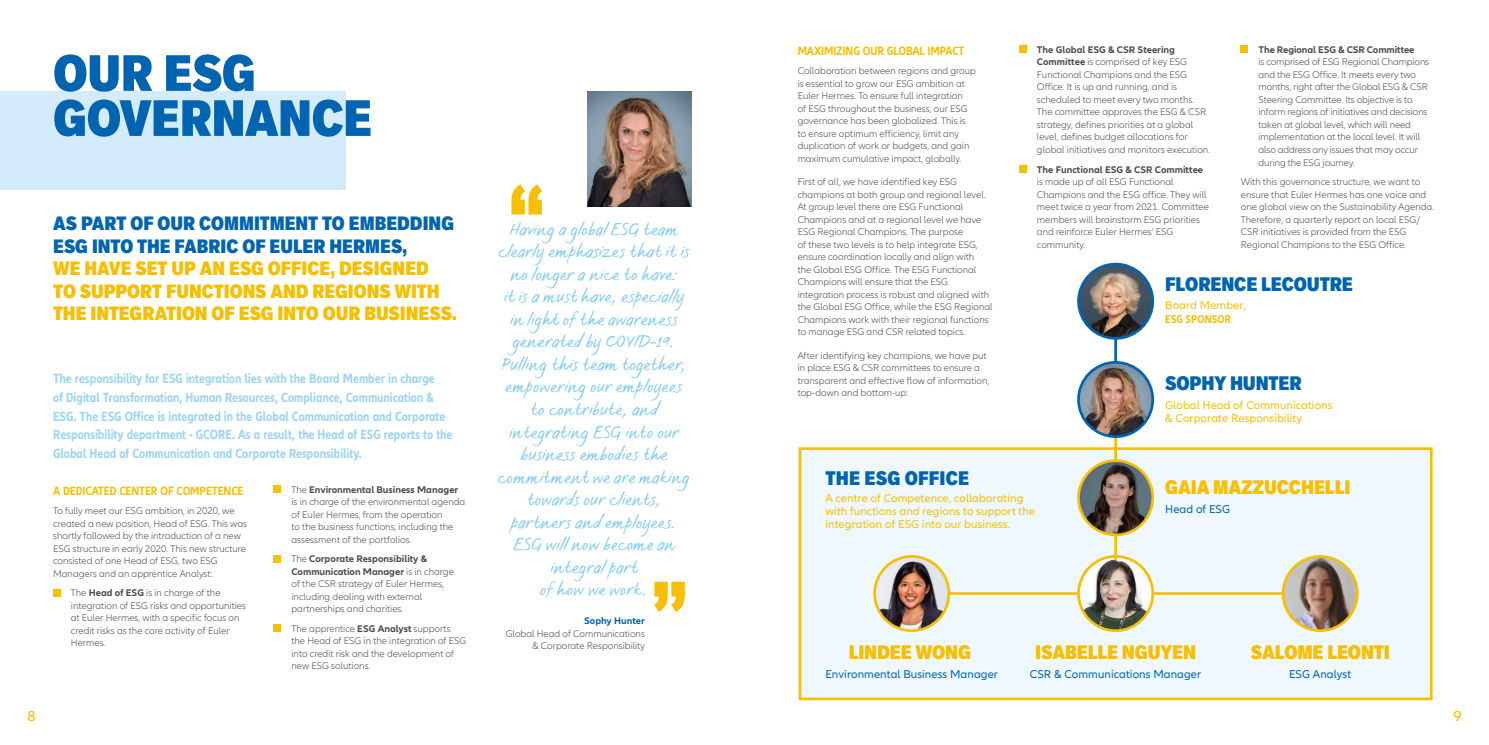
<style>
.page{position:relative;width:1489px;height:745px;background:#fff}
.page>*{position:absolute;margin:0;border:0;box-sizing:border-box;transform-origin:0 0}
.t1{font:900 condensed 50px/45px "Applied Sans Pro";letter-spacing:-.01em;color:#0064b0}
.t2{font:900 condensed 19.25px "Applied Sans Pro";letter-spacing:-.01em;color:#f7bf00}
.t3{font:900 condensed 19.25px "Applied Sans Pro";letter-spacing:-.01em;color:#0064b0}
.t4{font:900 condensed 19.25px "Applied Sans Pro";letter-spacing:.01em;color:#0064b0}
.t5{font:900 condensed 18.75px/22.5px "Applied Sans Pro";color:#f7bf00}
.t6{font:900 condensed 18.75px/22.5px "Applied Sans Pro";color:#0064b0}
.t7{font:17.5px/22.5px "FS Sammy";letter-spacing:.01em;color:#84ccf2;text-align:center}
.t8{font:15px "Allianz Neo";color:#f7bf00}
.t9{font:700 condensed 13.75px/18.8px "Allianz Neo";color:#9bd4f5}
.t10{font:700 condensed 12.5px "Allianz Neo";color:#f7bf00}
.t11{font:11.75px/13.1px "Allianz Neo";letter-spacing:.01em;color:#f7bf00}
.t12{font:11.75px "Allianz Neo";letter-spacing:.01em;color:#0064b0}
.t13{font:700 condensed 11.75px "Allianz Neo";letter-spacing:.01em;color:#f7bf00}
.t14{font:300 10px/12.5px "Allianz Neo";color:#4a4a49}
.t15{font:700 10px "Allianz Neo";letter-spacing:-.005em;color:#4a4a49}
.t16{font:700 10px "Allianz Neo";color:#0064b0}
.s1{font-weight:700}
</style>
<div class="page">
<div style="left:800px;top:448px;width:631px;height:250px;background:#eff8fe"></div>
<div style="left:798px;top:447px;width:634px;height:252px;border:3px solid #f7bf00"></div>
<hr style="left:948px;top:591px;width:334px;height:3px;background:#f7bf00">
<hr style="left:1114px;top:436px;width:2px;height:24px;background:#f7bf00">
<hr style="left:1114px;top:339px;width:2px;height:23px;background:#0064b0">
<img style="left:1078px;top:264px;width:74px;height:74px;border-radius:37px">
<div style="left:1077px;top:262px;width:76px;height:77px;border:3px solid #0064b0;border-radius:50%"></div>
<img style="left:1078px;top:362px;width:74px;height:74px;border-radius:37px">
<div style="left:1077px;top:361px;width:76px;height:76px;border:3px solid #0064b0;border-radius:50%"></div>
<img style="left:1078px;top:460px;width:74px;height:74px;border-radius:37px">
<div style="left:1077px;top:459px;width:76px;height:77px;border:3px solid #f7bf00;border-radius:50%"></div>
<img style="left:1078px;top:556px;width:74px;height:74px;border-radius:37px">
<div style="left:1077px;top:554px;width:76px;height:77px;border:3px solid #f7bf00;border-radius:50%"></div>
<img style="left:1282px;top:556px;width:75px;height:74px;border-radius:37px">
<div style="left:1281px;top:554px;width:77px;height:77px;border:3px solid #f7bf00;border-radius:50%"></div>
<hr style="left:1114px;top:534px;width:2px;height:24px;background:#f7bf00">
<img style="left:874px;top:556px;width:74px;height:74px;border-radius:37px">
<div style="left:873px;top:554px;width:77px;height:77px;border:3px solid #f7bf00;border-radius:50%"></div>
<div style="left:0;top:91px;width:346px;height:98px;background:#d4ebfb"></div>
<div style="left:53px;top:589px;width:7px;height:7px;background:#f7bf00"></div>
<div style="left:1019px;top:46px;width:7px;height:7px;background:#f7bf00"></div>
<div style="left:1019px;top:165px;width:7px;height:7px;background:#f7bf00"></div>
<div style="left:274px;top:485px;width:7px;height:7px;background:#f7bf00"></div>
<div style="left:274px;top:555px;width:7px;height:7px;background:#f7bf00"></div>
<div style="left:274px;top:624px;width:7px;height:7px;background:#f7bf00"></div>
<div style="left:1240px;top:46px;width:7px;height:7px;background:#f7bf00"></div>
<svg style="left:511px;top:184px;width:31px;height:30px"></svg>
<svg style="left:654px;top:581px;width:30px;height:30px"></svg>
<img style="left:587px;top:91px;width:104px;height:115px">
<h1 class="t1" style="left:53px;top:50px;width:320px">OUR ESG<br>GOVERNANCE</h1>
<h3 class="t6" style="left:53px;top:212px;width:402px">AS PART OF OUR COMMITMENT TO EMBEDDING<br>ESG INTO THE FABRIC OF EULER HERMES,</h3>
<h3 class="t5" style="left:53px;top:257px;width:405px">WE HAVE SET UP AN ESG OFFICE, DESIGNED<br>TO SUPPORT FUNCTIONS AND REGIONS WITH<br>THE INTEGRATION OF ESG INTO OUR BUSINESS.</h3>
<p class="t9" style="left:53px;top:369px;width:401px">The responsibility for ESG integration lies with the Board Member in charge<br>of Digital Transformation, Human Resources, Compliance, Communication &amp; ESG. The ESG Office is integrated in the Global Communication and Corporate Responsibility department - GCORE. As a result, the Head of ESG reports to the Global Head of Communication and Corporate Responsibility.</p>
<p class="t10" style="left:53px;top:483px;width:192px">A DEDICATED CENTER OF COMPETENCE</p>
<p class="t14" style="left:53px;top:504px;width:195px">To fully meet our ESG ambition, in 2020, we created a new position, Head of ESG. This was shortly followed by the introduction of a new ESG structure in early 2020. This new structure consisted of one Head of ESG, two ESG Managers and an apprentice Analyst:</p>
<p class="t14" style="left:71px;top:586px;width:177px">The <span class="s1">Head of ESG</span> is in charge of the integration of ESG risks and opportunities at Euler Hermes, with a specific focus on credit risks as the core activity of Euler Hermes.</p>
<p class="t14" style="left:291px;top:483px;width:175px">The <span class="s1">Environmental Business Manager </span>is in charge of the environmental agenda of Euler Hermes, from the operation<br>to the business functions, including the assessment of the portfolios.</p>
<p class="t14" style="left:291px;top:552px;width:164px">The <span class="s1">Corporate Responsibility &amp; Communication Manager</span> is in charge of the CSR strategy of Euler Hermes, including dealing with external partnerships and charities.</p>
<p class="t14" style="left:291px;top:622px;width:176px">The apprentice <span class="s1">ESG Analyst</span> supports the Head of ESG in the integration of ESG into credit risk and the development of new ESG solutions.</p>
<p class="t7" style="left:498px;top:217px;width:193px">Having a global ESG team clearly emphasizes that it is no longer a nice to have:<br>it is a must have, especially in light of the awareness generated by COVID-19.<br>Pulling this team together, empowering our employees to contribute, and integrating ESG into our business embodies the commitment we are making towards our clients, partners and employees.<br>ESG will now become an integral part<br>of how we work.</p>
<p class="t16" style="left:584px;top:614px;width:62px">Sophy Hunter</p>
<p class="t14" style="left:505px;top:627px;width:141px;text-align:right">Global Head of Communications &amp; Corporate Responsibility</p>
<p class="t10" style="left:797px;top:43px;width:168px">MAXIMIZING OUR GLOBAL IMPACT</p>
<p class="t14" style="left:797px;top:65px;width:180px">Collaboration between regions and group is essential to grow our ESG ambition at Euler Hermes. To ensure full integration<br>of ESG throughout the business, our ESG governance has been globalized. This is to ensure optimum efficiency, limit any duplication of work or budgets, and gain maximum cumulative impact, globally.</p>
<p class="t14" style="left:797px;top:176px;width:196px">First of all, we have identified key ESG champions at both group and regional level.<br>At group level there are ESG Functional Champions and at a regional level we have ESG Regional Champions. The purpose<br>of these two levels is to help integrate ESG, ensure coordination locally and align with<br>the Global ESG Office. The ESG Functional Champions will ensure that the ESG integration process is robust and aligned with the Global ESG Office, while the ESG Regional Champions work with their regional functions to manage ESG and CSR related topics.</p>
<p class="t14" style="left:797px;top:349px;width:193px">After identifying key champions, we have put in place ESG &amp; CSR committees to ensure a transparent and effective flow of information, top-down and bottom-up:</p>
<p class="t14" style="left:1036px;top:44px;width:175px"><span class="s1">The Global ESG &amp; CSR Steering Committee</span> is comprised of key ESG Functional Champions and the ESG Office. It is up and running, and is scheduled to meet every two months.<br>The committee approves the ESG &amp; CSR strategy, defines priorities at a global level, defines budget allocations for global initiatives and monitors execution.</p>
<p class="t15" style="left:1036px;top:163px;width:168px">The Functional ESG &amp; CSR Committee</p>
<p class="t14" style="left:1036px;top:176px;width:173px">is made up of all ESG Functional<br>Champions and the ESG office. They will meet twice a year from 2021. Committee members will brainstorm ESG priorities and reinforce Euler Hermes’ ESG community.</p>
<p class="t15" style="left:1258px;top:44px;width:157px">The Regional ESG &amp; CSR Committee</p>
<p class="t14" style="left:1258px;top:56px;width:172px">is comprised of ESG Regional Champions and the ESG Office. It meets every two months, right after the Global ESG &amp; CSR Steering Committee. Its objective is to inform regions of initiatives and decisions taken at global level, which will need implementation at the local level. It will also address any issues that may occur during the ESG journey.</p>
<p class="t14" style="left:1240px;top:176px;width:195px">With this governance structure, we want to ensure that Euler Hermes has one voice and one global view on the Sustainability Agenda.<br>Therefore, a quarterly report on local ESG/ CSR initiatives is provided from the ESG Regional Champions to the ESG Office.</p>
<h2 class="t3" style="left:1165px;top:272px;width:189px">FLORENCE LECOUTRE</h2>
<p class="t13" style="left:1165px;top:312px;width:67px">ESG SPONSOR</p>
<p class="t11" style="left:1165px;top:299px;width:82px">Board Member,</p>
<h2 class="t3" style="left:1165px;top:371px;width:138px">SOPHY HUNTER</h2>
<p class="t11" style="left:1165px;top:398px;width:169px">Global Head of Communications &amp; Corporate Responsibility</p>
<h2 class="t4" style="left:825px;top:465px;width:145px">THE ESG OFFICE</h2>
<p class="t11" style="left:825px;top:491px;width:211px">A centre of Competence, collaborating with functions and regions to support the integration of ESG into our business.</p>
<h2 class="t2" style="left:1165px;top:475px;width:187px">GAIA MAZZUCCHELLI</h2>
<p class="t12" style="left:1165px;top:502px;width:66px">Head of ESG</p>
<h2 class="t2" style="left:848px;top:640px;width:124px">LINDEE WONG</h2>
<p class="t12" style="left:825px;top:667px;width:174px">Environmental Business Manager</p>
<h2 class="t2" style="left:1035px;top:640px;width:162px">ISABELLE NGUYEN</h2>
<p class="t12" style="left:1029px;top:667px;width:173px">CSR &amp; Communications Manager</p>
<h2 class="t2" style="left:1250px;top:640px;width:141px">SALOME LEONTI</h2>
<p class="t12" style="left:1288px;top:667px;width:64px">ESG Analyst</p>
<h3 class="t8" style="left:27px;top:707px;width:10px">8</h3>
<h3 class="t8" style="left:1453px;top:707px;width:10px">9</h3>
</div>
